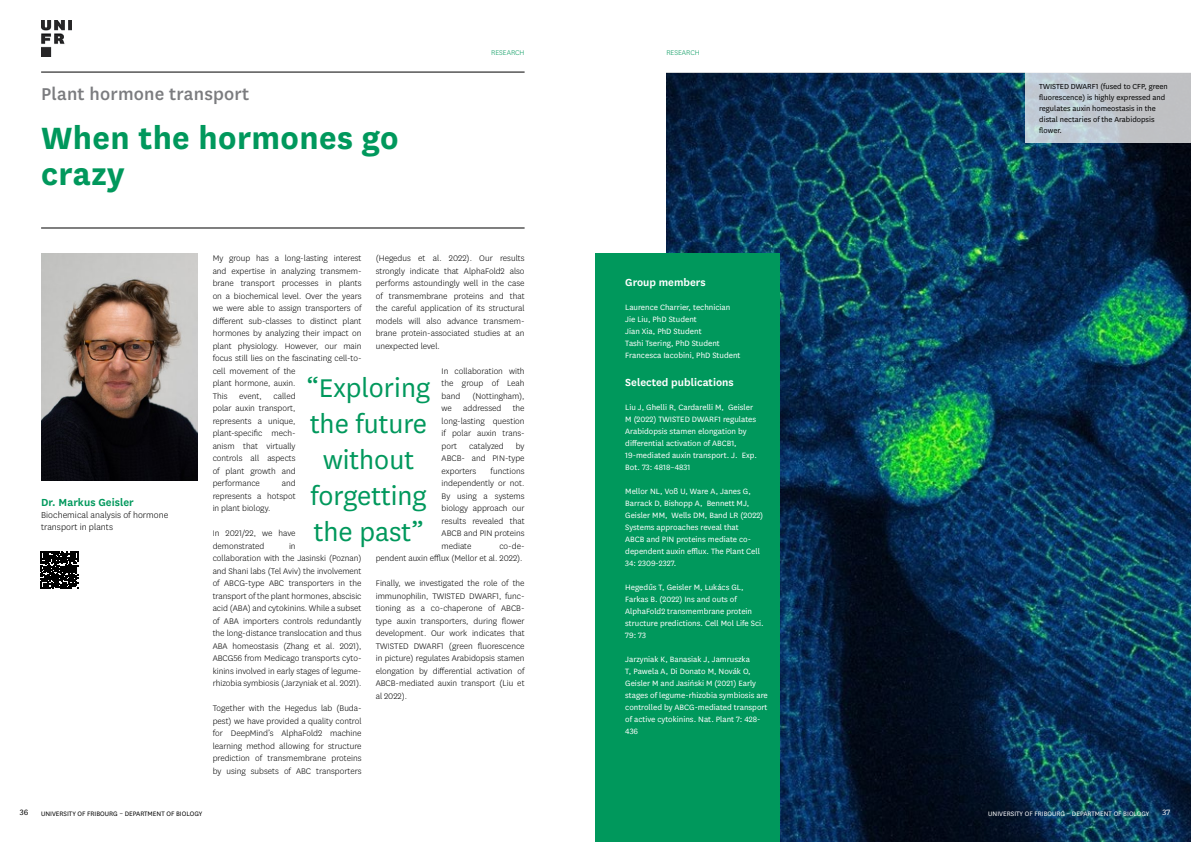
<style>
.page{position:relative;width:1191px;height:842px;background:#fff}
.page>*{position:absolute;margin:0;border:0;box-sizing:border-box;transform-origin:0 0}
.Titre_grand{font:700 36px/36px "National Uni Fr";letter-spacing:.01em;color:#00985c}
.Quote__E{font:30px/36px "National Uni Fr";color:#00985c;text-align:center}
.Surtitre{font:500 20px "National Uni Fr";letter-spacing:.01em;color:#7b7c7f}
.Petit_titre_fond_vert{font:600 12px "National Uni Fr";color:#fff}
.Auteur{font:600 12px "National Uni Fr";letter-spacing:.005em;color:#00985c}
.Auteur-2{font:300 10px/12px "National Uni Fr";letter-spacing:.005em;color:#000}
.Body_Text__E{font:300 9.5px/12.5px "National Uni Fr";color:#000;text-align:justify}
.texte_fond_vert{font:9px/12px "National Uni Fr";color:#fff}
.t1{font:9px "National Uni Fr";color:#000}
.Legendes{font:8.5px/11px "National Uni Fr";color:#000}
.Chapter_title{font:300 8px "National Uni Fr";color:#00985c}
.t2{font:7.5px "National Uni Fr";color:#000}
.t3{font:7.5px "National Uni Fr";color:#fff}
</style>
<div class="page">
<img style="left:41px;top:254px;width:156px;height:227px">
<img style="left:41px;top:20px;width:31px;height:36px">
<hr style="left:41px;top:72px;width:483px;height:1px;background:#000">
<hr style="left:41px;top:228px;width:483px;height:1px;background:#000">
<svg style="left:41px;top:551px;width:37px;height:38px"></svg>
<img style="left:667px;top:73px;width:524px;height:769px">
<div style="left:595px;top:254px;width:185px;height:588px;background:#00985c"></div>
<svg style="left:1025px;top:72px;width:166px;height:71px;background:#c0c7cd"></svg>
<p class="Surtitre" style="left:41px;top:80px;width:209px">Plant hormone transport</p>
<p class="Titre_grand" style="left:41px;top:117px;width:359px">When the hormones go crazy</p>
<p class="Chapter_title" style="left:491px;top:48px;width:35px">RESEARCH</p>
<p class="Auteur" style="left:41px;top:494px;width:94px">Dr. Markus Geisler</p>
<p class="Auteur-2" style="left:41px;top:509px;width:129px">Biochemical analysis of hormone transport in plants</p>
<p class="Body_Text__E" style="left:213px;top:252px;width:150px;text-align:left">My group has a long-lasting interest and expertise in analyzing transmem&shy;brane transport processes in plants on a biochemical level. Over the years we were able to assign transporters of different sub-classes to distinct plant hormones by analyzing their impact on plant physiology. However, our main focus still lies on the fascinating cell-to&shy;cell movement of the<br>plant hormone, auxin.<br>This event, called<br>polar auxin transport,<br>represents a unique,<br>plant-specific mech-<br>anism that virtually<br>controls all aspects<br>of plant growth and<br>performance</p>
<p class="Body_Text__E" style="left:376px;top:252px;width:150px">(Hegedus et al. 2022). Our results strongly indicate that AlphaFold2 also performs astoundingly well in the case of transmembrane proteins and that the careful application of its structural models will also advance transmem&shy;brane protein-associated studies at an unexpected level.</p>
<p class="Body_Text__E" style="left:441px;top:364px;width:84px">In collaboration with the group of Leah band</p>
<p class="Quote__E" style="left:307px;top:368px;width:125px">“Exploring the future without forgetting the past”</p>
<p class="Body_Text__E" style="left:441px;top:389px;width:84px;text-indent:31px">(Nottingham), we addressed the long-lasting question if polar auxin trans&shy;port</p>
<p class="Body_Text__E" style="left:441px;top:439px;width:84px;text-indent:74px">by ABCB- and PIN-type exporters</p>
<p class="Body_Text__E" style="left:469px;top:439px;width:36px">catalyzed</p>
<p class="Body_Text__E" style="left:441px;top:464px;width:84px;text-indent:49px">functions independently or not.<br>By using a systems biology approach our results revealed that ABCB and PIN proteins mediate</p>
<p class="Body_Text__E" style="left:213px;top:477px;width:84px;text-indent:69px">and represents a hotspot in plant biology.</p>
<p class="Body_Text__E" style="left:213px;top:527px;width:84px">In 2021/22, we have demonstrated</p>
<p class="Body_Text__E" style="left:376px;top:539px;width:150px;text-align:right">co-de-<br>pendent auxin efflux (Mellor et al. 2022).</p>
<p class="Body_Text__E" style="left:376px;top:577px;width:150px">Finally, we investigated the role of the immunophilin, TWISTED DWARF1, func&shy;tioning as a co-chaperone of ABCB&shy;type auxin transporters, during flower development. Our work indicates that TWISTED DWARF1 (green fluorescence in picture) regulates Arabidopsis stamen elongation by differential activation of ABCB-mediated auxin transport (Liu et al 2022).</p>
<p class="Body_Text__E" style="left:213px;top:539px;width:150px;text-align:left;text-indent:76px">in<br>collaboration with the Jasinski (Poznan) and Shani labs (Tel Aviv) the involvement of ABCG-type ABC transporters in the transport of the plant hormones, abscisic acid (ABA) and cytokinins. While a subset of ABA importers controls redundantly the long-distance translocation and thus ABA homeostasis (Zhang et al. 2021), ABCG56 from Medicago transports cyto&shy;kinins involved in early stages of legume&shy;rhizobia symbiosis (Jarzyniak et al. 2021).</p>
<p class="Body_Text__E" style="left:213px;top:702px;width:150px">Together with the Hegedus lab (Buda&shy;pest) we have provided a quality control for DeepMind’s AlphaFold2 machine learning method allowing for structure prediction of transmembrane proteins by using subsets of ABC transporters</p>
<p class="t1" style="left:20px;top:806px;width:10px">36</p>
<p class="t2" style="left:41px;top:808px;width:163px">UNIVERSITY OF FRIBOURG – DEPARTMENT OF BIOLOGY</p>
<p class="Chapter_title" style="left:666px;top:48px;width:35px">RESEARCH</p>
<p class="Petit_titre_fond_vert" style="left:625px;top:274px;width:82px">Group members</p>
<p class="texte_fond_vert" style="left:625px;top:301px;width:106px">Laurence Charrier, technician</p>
<p class="texte_fond_vert" style="left:625px;top:313px;width:73px">Jie Liu, PhD Student</p>
<p class="texte_fond_vert" style="left:625px;top:325px;width:78px">Jian Xia, PhD Student</p>
<p class="texte_fond_vert" style="left:625px;top:337px;width:96px">Tashi Tsering, PhD Student</p>
<p class="texte_fond_vert" style="left:625px;top:349px;width:117px">Francesca Iacobini, PhD Student</p>
<p class="Petit_titre_fond_vert" style="left:625px;top:374px;width:110px">Selected publications</p>
<p class="texte_fond_vert" style="left:625px;top:401px;width:133px">Liu J, Ghelli R, Cardarelli M, Geisler M (2022) TWISTED DWARF1 regulates Arabidopsis stamen elongation by differential activation of ABCB1, 19-mediated auxin transport. J. Exp.<br>Bot. 73: 4818–4831</p>
<p class="texte_fond_vert" style="left:625px;top:485px;width:139px">Mellor NL, Voß U, Ware A, Janes G,<br>Barrack D, Bishopp A, Bennett MJ,<br>Geisler MM, Wells DM, Band LR (2022)<br>Systems approaches reveal that<br>ABCB and PIN proteins mediate co&shy;dependent auxin efflux. The Plant Cell<br>34: 2309-2327.</p>
<p class="texte_fond_vert" style="left:625px;top:581px;width:140px">Hegedűs T, Geisler M, Lukács GL,<br>Farkas B. (2022) Ins and outs of<br>AlphaFold2 transmembrane protein structure predictions. Cell Mol Life Sci.<br>79: 73</p>
<p class="texte_fond_vert" style="left:625px;top:653px;width:144px">Jarzyniak K, Banasiak J, Jamruszka<br>T, Pawela A, Di Donato M, Novák O,<br>Geisler M and Jasiński M (2021) Early stages of legume-rhizobia symbiosis are controlled by ABCG-mediated transport of active cytokinins. Nat. Plant 7: 428-<br>436</p>
<p class="Legendes" style="left:1039px;top:80px;width:130px">TWISTED DWARF1 (fused to CFP, green fluorescence) is highly expressed and regulates auxin homeostasis in the distal nectaries of the Arabidopsis flower.</p>
<p class="t3" style="left:988px;top:808px;width:163px">UNIVERSITY OF FRIBOURG – DEPARTMENT OF BIOLOGY</p>
<p class="texte_fond_vert" style="left:1162px;top:805px;width:9px">37</p>
</div>
